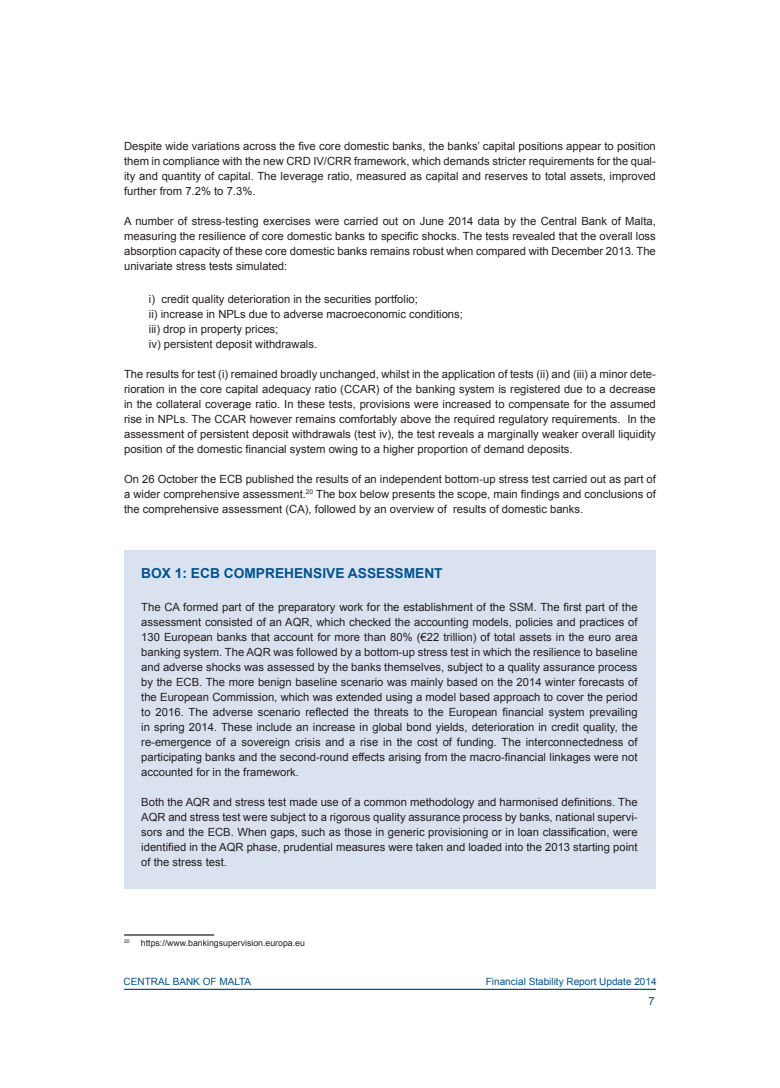
<style>
.page{position:relative;width:780px;height:1088px;background:#fff}
.page>*{position:absolute;margin:0;border:0;box-sizing:border-box;transform-origin:0 0}
.Main_Title{font:700 13.75px "Arial";color:#00538d}
.AR_Normal_Text{font:11.25px/15px "Arial";color:#231f20;text-align:justify}
.t1{font:11.25px "Arial";color:#00538d}
.t2{font:10px "Arial";color:#00538d}
.AR_Footnote{font:8.75px "Arial";color:#231f20}
.AR_Footnote-2{font:5.12px "Arial";color:#231f20}
</style>
<div class="page">
<hr style="left:124px;top:989px;width:532px;height:1px;background:#00538d">
<hr style="left:124px;top:934px;width:90px;height:1px;background:#231f20">
<div style="left:124px;top:550px;width:532px;height:339px;background:#dbe2ef"></div>
<p class="AR_Normal_Text" style="left:124px;top:139px;width:533px">Despite wide variations across the five core domestic banks, the banks’ capital positions appear to position them in compliance with the new CRD IV/CRR framework, which demands stricter requirements for the qual&shy;ity and quantity of capital. The leverage ratio, measured as capital and reserves to total assets, improved further from 7.2% to 7.3%.</p>
<p class="AR_Normal_Text" style="left:124px;top:214px;width:533px">A number of stress-testing exercises were carried out on June 2014 data by the Central Bank of Malta, measuring the resilience of core domestic banks to specific shocks. The tests revealed that the overall loss absorption capacity of these core domestic banks remains robust when compared with December 2013. The univariate stress tests simulated:</p>
<p class="AR_Normal_Text" style="left:149px;top:292px;width:270px">i) credit quality deterioration in the securities portfolio;</p>
<p class="AR_Normal_Text" style="left:149px;top:307px;width:315px">ii) increase in NPLs due to adverse macroeconomic conditions;</p>
<p class="AR_Normal_Text" style="left:149px;top:322px;width:131px">iii) drop in property prices;</p>
<p class="AR_Normal_Text" style="left:149px;top:337px;width:170px">iv) persistent deposit withdrawals.</p>
<p class="AR_Normal_Text" style="left:124px;top:367px;width:533px">The results for test (i) remained broadly unchanged, whilst in the application of tests (ii) and (iii) a minor dete&shy;rioration in the core capital adequacy ratio (CCAR) of the banking system is registered due to a decrease in the collateral coverage ratio. In these tests, provisions were increased to compensate for the assumed rise in NPLs. The CCAR however remains comfortably above the required regulatory requirements. In the assessment of persistent deposit withdrawals (test iv), the test reveals a marginally weaker overall liquidity position of the domestic financial system owing to a higher proportion of demand deposits.</p>
<p class="AR_Normal_Text" style="left:124px;top:472px;width:533px">On 26 October the ECB published the results of an independent bottom-up stress test carried out as part of a wider comprehensive assessment.<sup>20</sup> The box below presents the scope, main findings and conclusions of the comprehensive assessment (CA), followed by an overview of results of domestic banks.</p>
<p class="Main_Title" style="left:141px;top:564px;width:303px">BOX 1: ECB COMPREHENSIVE ASSESSMENT</p>
<p class="AR_Normal_Text" style="left:141px;top:600px;width:498px">The CA formed part of the preparatory work for the establishment of the SSM. The first part of the assessment consisted of an AQR, which checked the accounting models, policies and practices of 130 European banks that account for more than 80% (€22 trillion) of total assets in the euro area banking system. The AQR was followed by a bottom-up stress test in which the resilience to baseline and adverse shocks was assessed by the banks themselves, subject to a quality assurance process by the ECB. The more benign baseline scenario was mainly based on the 2014 winter forecasts of the European Commission, which was extended using a model based approach to cover the period to 2016. The adverse scenario reflected the threats to the European financial system prevailing in spring 2014. These include an increase in global bond yields, deterioration in credit quality, the re-emergence of a sovereign crisis and a rise in the cost of funding. The interconnectedness of participating banks and the second-round effects arising from the macro-financial linkages were not accounted for in the framework.</p>
<p class="AR_Normal_Text" style="left:141px;top:795px;width:498px">Both the AQR and stress test made use of a common methodology and harmonised definitions. The AQR and stress test were subject to a rigorous quality assurance process by banks, national supervi&shy;sors and the ECB. When gaps, such as those in generic provisioning or in loan classification, were identified in the AQR phase, prudential measures were taken and loaded into the 2013 starting point of the stress test.</p>
<p class="AR_Footnote-2" style="left:124px;top:938px;width:7px">20</p>
<p class="AR_Footnote" style="left:141px;top:937px;width:165px">https://www.bankingsupervision.europa.eu</p>
<p class="t2" style="left:124px;top:975px;width:129px">CENTRAL BANK OF MALTA</p>
<p class="t2" style="left:486px;top:975px;width:172px">Financial Stability Report Update 2014</p>
<p class="t1" style="left:648px;top:993px;width:8px">7</p>
</div>
